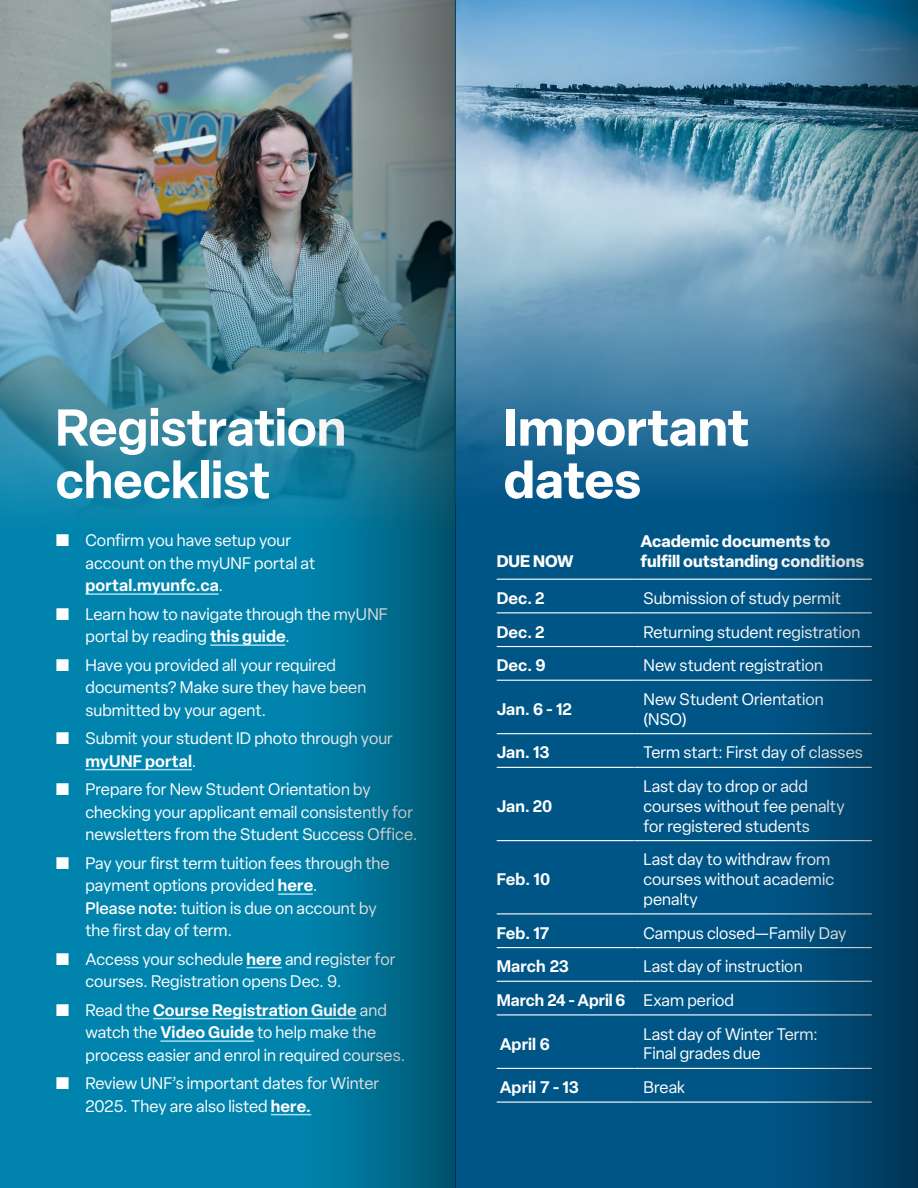
<style>
.page{position:relative;width:918px;height:1188px;background:#fff}
.page>*{position:absolute;margin:0;border:0;box-sizing:border-box;transform-origin:0 0}
.t1{font:600 51px/52.5px "Elza";letter-spacing:-.005em;color:#fff}
.t2{font:700 51px/52.5px "Elza";color:#fff}
.t3{font:16.5px/22.5px "Elza";letter-spacing:.005em;color:#fff}
.t4{font:600 16.5px "Elza";letter-spacing:.005em;color:#fff}
.t5{font:700 16.5px/19.8px "Elza";color:#fff}
.s1{font-weight:600}
.s2{font-weight:500}
</style>
<div class="page">
<img style="left:0;top:0;width:455px;height:1188px">
<svg style="left:462px;top:0;width:456px;height:1188px;background:#286c93"></svg>
<hr style="left:0;top:530px;width:1px;height:658px;background:#00b1e1">
<p class="t1" style="left:56px;top:400px;width:292px">Registration checklist</p>
<p class="t3" style="left:86px;top:529px;width:231px;text-indent:-30px">■ Confirm you have setup your account on the myUNF portal at <span class="s1">portal.myunfc.ca</span>.</p>
<p class="t3" style="left:86px;top:603px;width:304px;text-indent:-30px">■ Learn how to navigate through the myUNF portal by reading <span class="s1">this guide</span>.</p>
<p class="t3" style="left:86px;top:654px;width:282px;text-indent:-30px">■ Have you provided all your required documents? Make sure they have been submitted by your agent.</p>
<p class="t3" style="left:86px;top:727px;width:309px;text-indent:-30px">■ Submit your student ID photo through your <span class="s1">myUNF portal</span>.</p>
<p class="t3" style="left:86px;top:778px;width:334px;text-indent:-30px">■ Prepare for New Student Orientation by checking your applicant email consistently for newsletters from the Student Success Office.</p>
<p class="t3" style="left:86px;top:852px;width:306px;text-indent:-30px">■ Pay your first term tuition fees through the payment options provided <span class="s1">here</span>.<br><span class="s2">Please note:</span> tuition is due on account by the first day of term.</p>
<p class="t3" style="left:86px;top:948px;width:311px;text-indent:-30px">■ Access your schedule <span class="s1">here</span> and register for courses. Registration opens Dec. 9.</p>
<p class="t3" style="left:86px;top:999px;width:321px;text-indent:-30px">■ Read the <span class="s1">Course Registration Guide</span> and watch the <span class="s1">Video Guide</span> to help make the process easier and enrol in required courses.</p>
<p class="t3" style="left:86px;top:1072px;width:295px;text-indent:-30px">■ Review UNF’s important dates for Winter<br>2025. They are also listed <span class="s1">here.</span></p>
<p class="t2" style="left:504px;top:400px;width:247px">Important dates</p>
<p class="t5" style="left:497px;top:551px;width:79px">DUE NOW</p>
<p class="t5" style="left:640px;top:531px;width:225px">Academic documents to fulfill outstanding conditions</p>
<p class="t4" style="left:497px;top:586px;width:49px">Dec. 2</p>
<p class="t3" style="left:644px;top:587px;width:199px">Submission of study permit</p>
<p class="t4" style="left:497px;top:620px;width:49px">Dec. 2</p>
<p class="t3" style="left:644px;top:620px;width:218px">Returning student registration</p>
<p class="t4" style="left:497px;top:654px;width:50px">Dec. 9</p>
<p class="t3" style="left:644px;top:654px;width:181px">New student registration</p>
<p class="t4" style="left:497px;top:697px;width:76px">Jan. 6 - 12</p>
<p class="t3" style="left:644px;top:689px;width:182px;line-height:19.8px">New Student Orientation (NSO)</p>
<p class="t4" style="left:497px;top:741px;width:55px">Jan. 13</p>
<p class="t3" style="left:644px;top:741px;width:221px">Term start: First day of classes</p>
<p class="t4" style="left:497px;top:794px;width:57px">Jan. 20</p>
<p class="t3" style="left:644px;top:776px;width:203px;line-height:19.8px">Last day to drop or add courses without fee penalty for registered students</p>
<p class="t4" style="left:497px;top:868px;width:55px">Feb. 10</p>
<p class="t3" style="left:644px;top:850px;width:192px;line-height:19.8px">Last day to withdraw from courses without academic penalty</p>
<p class="t4" style="left:497px;top:921px;width:54px">Feb. 17</p>
<p class="t3" style="left:644px;top:922px;width:205px">Campus closed—Family Day</p>
<p class="t4" style="left:497px;top:955px;width:74px">March 23</p>
<p class="t3" style="left:644px;top:955px;width:161px">Last day of instruction</p>
<p class="t4" style="left:497px;top:988px;width:130px">March 24 - April 6</p>
<p class="t3" style="left:644px;top:989px;width:92px">Exam period</p>
<p class="t4" style="left:500px;top:1032px;width:52px">April 6</p>
<p class="t3" style="left:644px;top:1024px;width:176px;line-height:19.8px">Last day of Winter Term:<br>Final grades due</p>
<p class="t4" style="left:500px;top:1075px;width:81px">April 7 - 13</p>
<p class="t3" style="left:644px;top:1076px;width:43px">Break</p>
</div>
